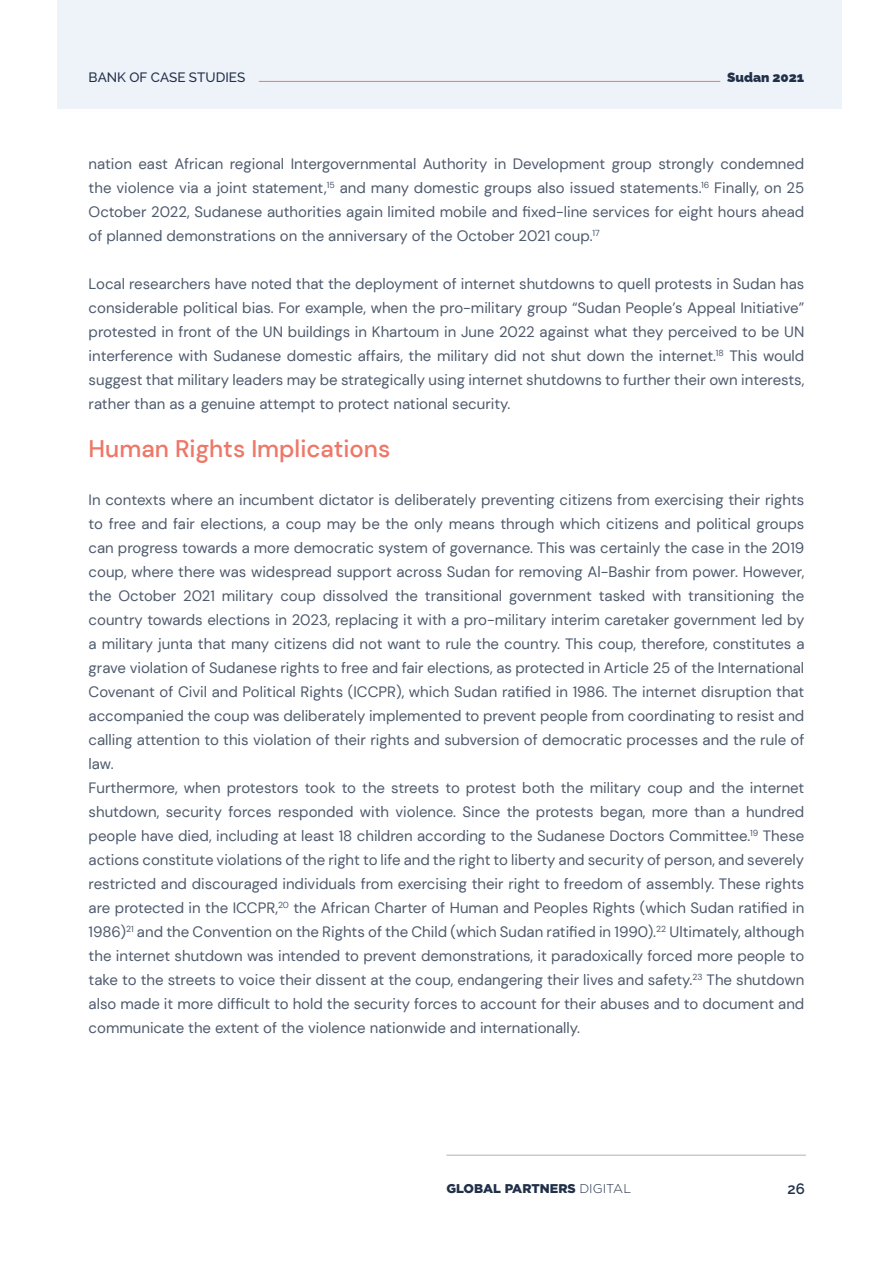
<style>
.page{position:relative;width:893px;height:1263px;background:#fff}
.page>*{position:absolute;margin:0;border:0;box-sizing:border-box;transform-origin:0 0}
.t1{font:500 24px "DM Sans";color:#ee7768}
.t2{font:15px/24px "DM Sans";color:#4e5a6d;text-align:justify}
.t3{font:600 15px "Raleway";color:#213049}
.t4{font:500 13.5px "Raleway";color:#213049}
.t5{font:900 13.5px "Raleway";color:#213049}
.t6{font:900 12.75px "Gotham";color:#213049}
.s1{font-weight:300}
</style>
<div class="page">
<hr style="left:446px;top:1155px;width:360px;height:1px;background:#acb1bf">
<div style="left:57px;top:0;width:785px;height:108px;background:#eef2f9"></div>
<hr style="left:259px;top:81px;width:461px;height:1px;background:#ee7768">
<p class="t4" style="left:89px;top:70px;width:158px">BANK OF CASE STUDIES</p>
<p class="t5" style="left:727px;top:67px;width:79px">Sudan 2021</p>
<p class="t2" style="left:89px;top:151px;width:717px">nation east African regional Intergovernmental Authority in Development group strongly condemned the violence via a joint statement,<sup>15</sup> and many domestic groups also issued statements.<sup>16</sup> Finally, on 25<br>October 2022, Sudanese authorities again limited mobile and fixed-line services for eight hours ahead of planned demonstrations on the anniversary of the October 2021 coup.<sup>17</sup></p>
<p class="t2" style="left:89px;top:271px;width:717px">Local researchers have noted that the deployment of internet shutdowns to quell protests in Sudan has considerable political bias. For example, when the pro-military group “Sudan People’s Appeal Initiative” protested in front of the UN buildings in Khartoum in June 2022 against what they perceived to be UN interference with Sudanese domestic affairs, the military did not shut down the internet.<sup>18</sup> This would suggest that military leaders may be strategically using internet shutdowns to further their own interests, rather than as a genuine attempt to protect national security.</p>
<h1 class="t1" style="left:89px;top:433px;width:303px">Human Rights Implications</h1>
<p class="t2" style="left:89px;top:487px;width:717px;text-align:left">In contexts where an incumbent dictator is deliberately preventing citizens from exercising their rights to free and fair elections, a coup may be the only means through which citizens and political groups can progress towards a more democratic system of governance. This was certainly the case in the 2019 coup, where there was widespread support across Sudan for removing Al-Bashir from power. However, the October 2021 military coup dissolved the transitional government tasked with transitioning the country towards elections in 2023, replacing it with a pro-military interim caretaker government led by a military junta that many citizens did not want to rule the country. This coup, therefore, constitutes a grave violation of Sudanese rights to free and fair elections, as protected in Article 25 of the International Covenant of Civil and Political Rights (ICCPR), which Sudan ratified in 1986. The internet disruption that accompanied the coup was deliberately implemented to prevent people from coordinating to resist and calling attention to this violation of their rights and subversion of democratic processes and the rule of law.<br>Furthermore, when protestors took to the streets to protest both the military coup and the internet shutdown, security forces responded with violence. Since the protests began, more than a hundred people have died, including at least 18 children according to the Sudanese Doctors Committee.<sup>19</sup> These actions constitute violations of the right to life and the right to liberty and security of person, and severely restricted and discouraged individuals from exercising their right to freedom of assembly. These rights are protected in the ICCPR,<sup>20</sup> the African Charter of Human and Peoples Rights (which Sudan ratified in 1986)<sup>21</sup> and the Convention on the Rights of the Child (which Sudan ratified in 1990).<sup>22</sup> Ultimately, although the internet shutdown was intended to prevent demonstrations, it paradoxically forced more people to take to the streets to voice their dissent at the coup, endangering their lives and safety.<sup>23</sup> The shutdown also made it more difficult to hold the security forces to account for their abuses and to document and communicate the extent of the violence nationwide and internationally.</p>
<p class="t6" style="left:446px;top:1181px;width:186px">GLOBAL PARTNERS <span class="s1">DIGITAL</span></p>
<p class="t3" style="left:788px;top:1180px;width:19px">26</p>
</div>
